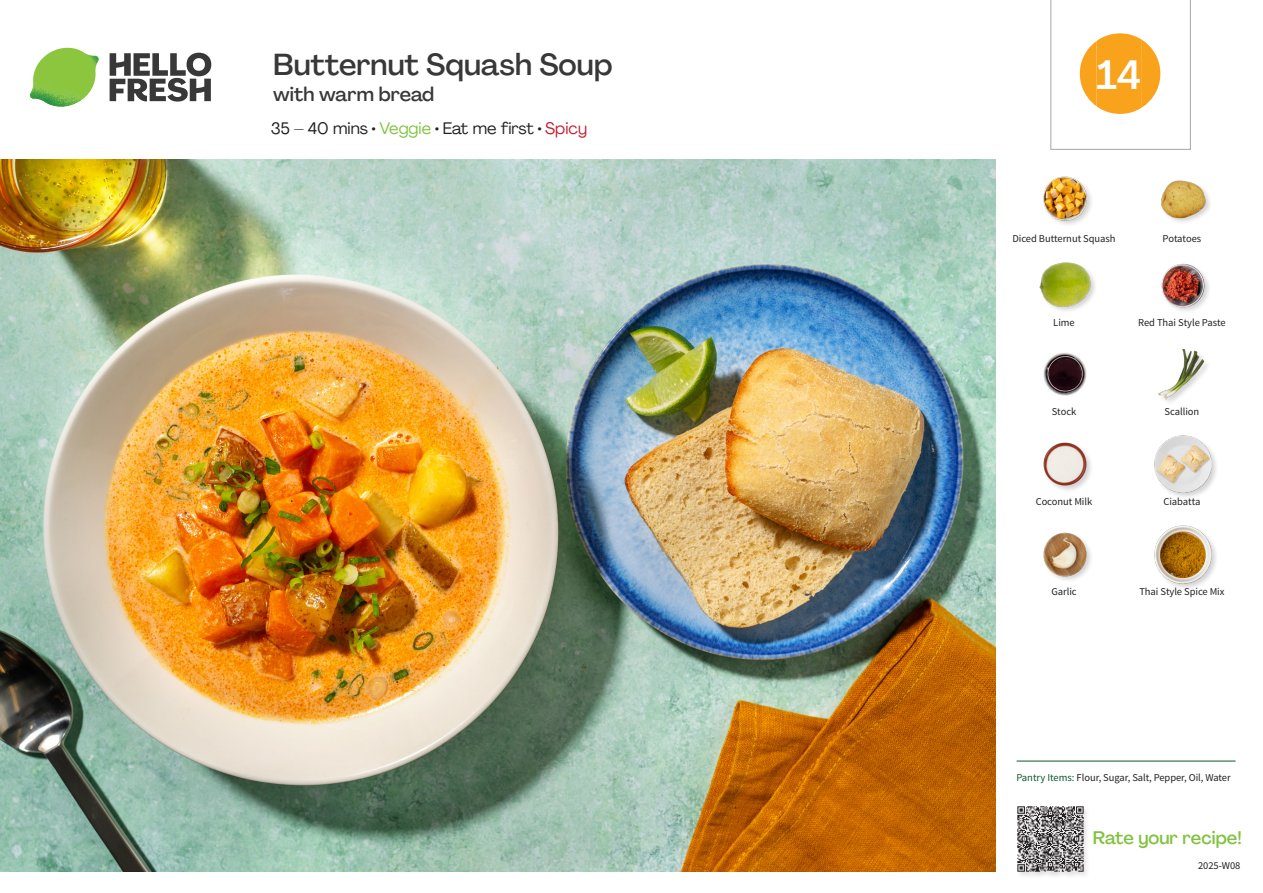
<style>
.page{position:relative;width:1263px;height:893px;background:#fff}
.page>*{position:absolute;margin:0;border:0;box-sizing:border-box;transform-origin:0 0}
._24_Recipe_Nr_Bag{font:500 40.5px "Agrandir";color:#fff}
._15_Titel_UK{font:500 30px "Agrandir";letter-spacing:.005em;color:#383839}
._15_Titel_UK-2{font:500 19.5px "Agrandir";color:#383839}
.t1{font:500 18px "Agrandir";color:#81c340}
._02_Box_Type{font:16.5px "Agrandir";color:#231f20}
._18_FRONT_ingredients_UK{font:10.5px "Source Sans Pro";letter-spacing:-.005em;color:#231f20}
.t2{font:10.5px "Source Sans Variable";letter-spacing:-.005em;color:#231f20}
.s1{color:#81c340}
.s2{color:#c31f31}
.s3{font-family:"Source Sans Pro";color:#0e572c}
</style>
<div class="page">
<hr style="left:1016px;top:761px;width:219px;height:1px;background:#0e572c">
<div style="left:1016px;top:805px;width:74px;height:74px;background:#f8f8f8"></div>
<img style="left:1017px;top:806px;width:69px;height:69px">
<img style="left:1161px;top:180px;width:49px;height:42px">
<img style="left:1043px;top:176px;width:48px;height:49px">
<img style="left:1161px;top:263px;width:48px;height:48px">
<img style="left:1039px;top:262px;width:55px;height:49px">
<img style="left:1158px;top:348px;width:50px;height:54px">
<img style="left:1043px;top:353px;width:44px;height:43px">
<div style="left:1154px;top:435px;width:65px;height:64px;background:#231f20;opacity:.2"></div>
<img style="left:1154px;top:435px;width:58px;height:58px">
<img style="left:1043px;top:442px;width:48px;height:48px">
<div style="left:1154px;top:525px;width:65px;height:65px;background:#231f20;opacity:.2"></div>
<img style="left:1154px;top:526px;width:58px;height:57px">
<img style="left:1043px;top:532px;width:48px;height:48px">
<svg style="left:110px;top:53px;width:101px;height:49px"></svg>
<img style="left:30px;top:48px;width:69px;height:59px">
<img style="left:0;top:159px;width:995px;height:713px">
<svg style="left:1050px;top:0;width:141px;height:150px"></svg>
<p class="_15_Titel_UK" style="left:273px;top:46px;width:341px">Butternut Squash Soup</p>
<p class="_15_Titel_UK-2" style="left:273px;top:82px;width:162px">with warm bread</p>
<p class="_02_Box_Type" style="left:271px;top:118px;width:318px">35 – 40 mins • <span class="s1">Veggie</span> • Eat me first • <span class="s2">Spicy</span></p>
<p class="_24_Recipe_Nr_Bag" style="left:1096px;top:50px;width:46px">14</p>
<p class="_18_FRONT_ingredients_UK" style="left:1012px;top:232px;width:105px">Diced Butternut Squash</p>
<p class="_18_FRONT_ingredients_UK" style="left:1162px;top:232px;width:40px">Potatoes</p>
<p class="_18_FRONT_ingredients_UK" style="left:1053px;top:316px;width:23px">Lime</p>
<p class="_18_FRONT_ingredients_UK" style="left:1138px;top:316px;width:89px">Red Thai Style Paste</p>
<p class="_18_FRONT_ingredients_UK" style="left:1052px;top:405px;width:26px">Stock</p>
<p class="_18_FRONT_ingredients_UK" style="left:1164px;top:405px;width:36px">Scallion</p>
<p class="_18_FRONT_ingredients_UK" style="left:1036px;top:495px;width:58px">Coconut Milk</p>
<p class="_18_FRONT_ingredients_UK" style="left:1163px;top:495px;width:38px">Ciabatta</p>
<p class="_18_FRONT_ingredients_UK" style="left:1051px;top:585px;width:27px">Garlic</p>
<p class="_18_FRONT_ingredients_UK" style="left:1139px;top:585px;width:87px">Thai Style Spice Mix</p>
<p class="t2" style="left:1016px;top:771px;width:216px"><span class="s3">Pantry Items:</span> Flour, Sugar, Salt, Pepper, Oil, Water</p>
<h3 class="t1" style="left:1093px;top:827px;width:150px">Rate your recipe!</h3>
<p class="t2" style="left:1198px;top:859px;width:44px">2025-W08</p>
</div>
